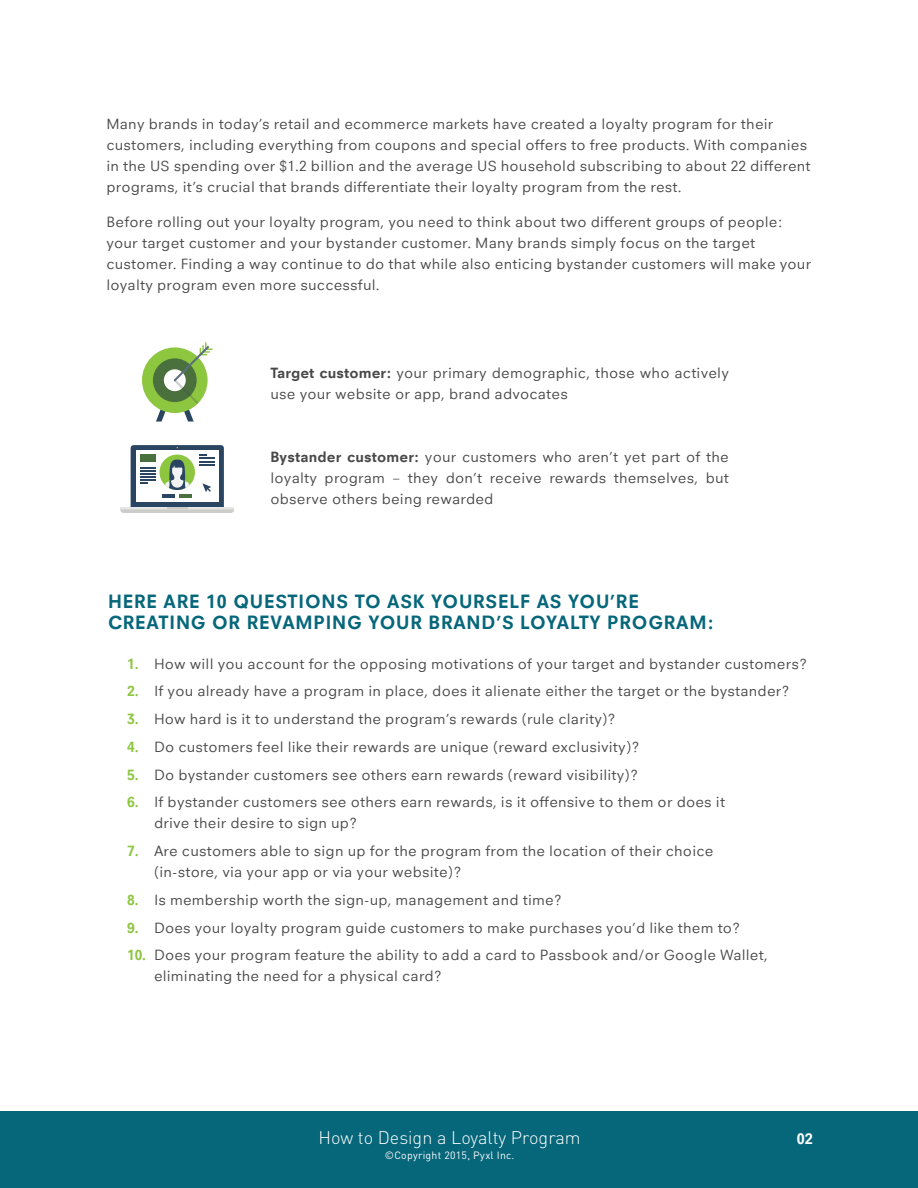
<style>
.page{position:relative;width:918px;height:1188px;background:#fff}
.page>*{position:absolute;margin:0;border:0;box-sizing:border-box;transform-origin:0 0}
.t1{font:700 19.5px/21px "Neuzeit Office";letter-spacing:.04em;color:#06667a}
.t2{font:300 18px "DINOT";color:#fff}
.t3{font:700 15.75px "Neuzeit Office";color:#fff}
.t4{font:15px/21px "Neuzeit Office";letter-spacing:.01em;color:#484848}
.t5{font:10.5px "DINOT";letter-spacing:.025em;color:#fff}
.s1{font-weight:700}
.s2{font-weight:700;color:#8dc63f}
</style>
<div class="page">
<div style="left:0;top:1112px;width:918px;height:76px;background:#06667a"></div>
<svg style="left:156px;top:407px;width:10px;height:15px"></svg>
<div style="left:142px;top:347px;width:66px;height:66px;background:#8dc63f;border-radius:50%"></div>
<div style="left:153px;top:358px;width:44px;height:44px;background:#4a703d;border-radius:50%"></div>
<div style="left:164px;top:369px;width:22px;height:22px;background:#fff;border-radius:50%"></div>
<svg style="left:174px;top:343px;width:38px;height:79px"></svg>
<svg style="left:120px;top:445px;width:114px;height:68px"></svg>
<div style="left:140px;top:455px;width:16px;height:7px;background:#4a703d"></div>
<p class="t4" style="left:106px;top:114px;width:706px">Many brands in today’s retail and ecommerce markets have created a loyalty program for their customers, including everything from coupons and special offers to free products. With companies in the US spending over $1.2 billion and the average US household subscribing to about 22 different programs, it’s crucial that brands differentiate their loyalty program from the rest.</p>
<p class="t4" style="left:106px;top:211px;width:706px">Before rolling out your loyalty program, you need to think about two different groups of people: your target customer and your bystander customer. Many brands simply focus on the target customer. Finding a way continue to do that while also enticing bystander customers will make your loyalty program even more successful.</p>
<p class="t4" style="left:271px;top:363px;width:460px"><span class="s1">Target customer:</span> your primary demographic, those who actively use your website or app, brand advocates</p>
<p class="t4" style="left:271px;top:447px;width:460px;text-align:justify"><span class="s1">Bystander customer:</span> your customers who aren’t yet part of the loyalty program – they don’t receive rewards themselves, but observe others being rewarded</p>
<h1 class="t1" style="left:108px;top:591px;width:607px">HERE ARE 10 QUESTIONS TO ASK YOURSELF AS YOU’RE<br>CREATING OR REVAMPING YOUR BRAND’S LOYALTY PROGRAM:</h1>
<p class="t4" style="left:127px;top:653px;width:681px"><span class="s2">1.</span> How will you account for the opposing motivations of your target and bystander customers?</p>
<p class="t4" style="left:127px;top:681px;width:664px"><span class="s2">2.</span> If you already have a program in place, does it alienate either the target or the bystander?</p>
<p class="t4" style="left:127px;top:709px;width:490px"><span class="s2">3.</span> How hard is it to understand the program’s rewards (rule clarity)?</p>
<p class="t4" style="left:127px;top:737px;width:514px"><span class="s2">4.</span> Do customers feel like their rewards are unique (reward exclusivity)?</p>
<p class="t4" style="left:127px;top:764px;width:512px"><span class="s2">5.</span> Do bystander customers see others earn rewards (reward visibility)?</p>
<p class="t4" style="left:154px;top:792px;width:573px;text-indent:-27px"><span class="s2">6.</span> If bystander customers see others earn rewards, is it offensive to them or does it drive their desire to sign up?</p>
<p class="t4" style="left:154px;top:841px;width:561px;text-indent:-27px"><span class="s2">7.</span> Are customers able to sign up for the program from the location of their choice (in-store, via your app or via your website)?</p>
<p class="t4" style="left:127px;top:890px;width:436px"><span class="s2">8.</span> Is membership worth the sign-up, management and time?</p>
<p class="t4" style="left:127px;top:917px;width:615px"><span class="s2">9.</span> Does your loyalty program guide customers to make purchases you’d like them to?</p>
<p class="t4" style="left:154px;top:945px;width:615px;text-indent:-27px"><span class="s2">10.</span> Does your program feature the ability to add a card to Passbook and/or Google Wallet, eliminating the need for a physical card?</p>
<p class="t2" style="left:319px;top:1126px;width:264px">How to Design a Loyalty Program</p>
<p class="t3" style="left:797px;top:1130px;width:18px">02</p>
<p class="t5" style="left:385px;top:1148px;width:131px">©Copyright 2015, Pyxl Inc.</p>
</div>
